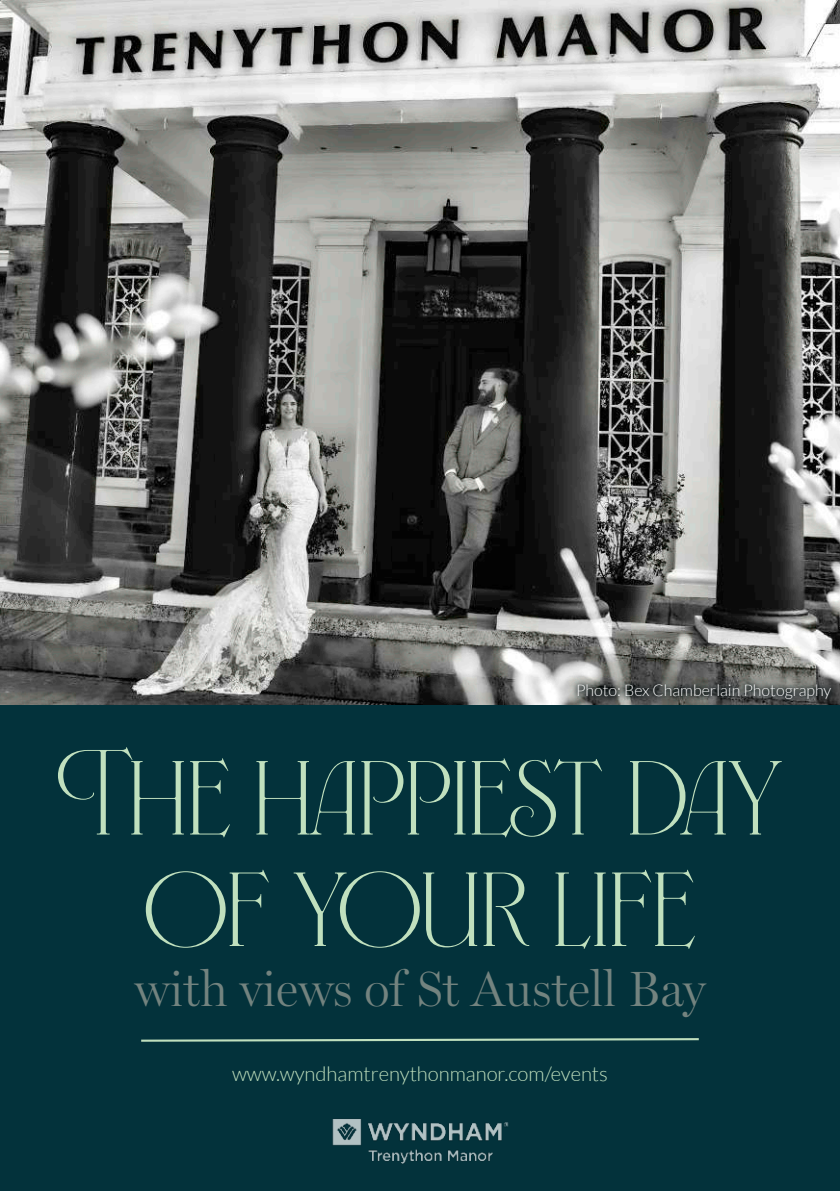
<style>
.page{position:relative;width:840px;height:1191px;background:#fff}
.page>*{position:absolute;margin:0;border:0;box-sizing:border-box;transform-origin:0 0}
.t1{font:700 161px "Fleur";color:#c0e0be}
.t2{font:300 49.8px "Miller Display";color:#73837f}
.t3{font:300 20.2px "Lato";color:#c0e0be}
.t4{font:300 16px "Lato";color:#fff}
</style>
<div class="page">
<div style="left:0;top:0;width:839px;height:1191px;background:#03323b"></div>
<img style="left:0;top:0;width:839px;height:704px">
<svg style="left:141px;top:1038px;width:558px;height:4px"></svg>
<svg style="left:569px;top:677px;width:268px;height:28px"></svg>
<div style="left:572px;top:680px;width:262px;height:23px;background:#010607;opacity:.75"></div>
<img style="left:332px;top:1119px;width:177px;height:45px">
<p class="t4" style="left:575px;top:682px;width:257px">Photo: Bex Chamberlain Photography</p>
<h1 class="t1" style="left:59px;top:693px;width:724px">The happiest day</h1>
<h1 class="t1" style="left:145px;top:804px;width:551px">of your life</h1>
<h2 class="t2" style="left:134px;top:958px;width:572px">with views of St Austell Bay</h2>
<p class="t3" style="left:232px;top:1062px;width:377px">www.wyndhamtrenythonmanor.com/events</p>
</div>
